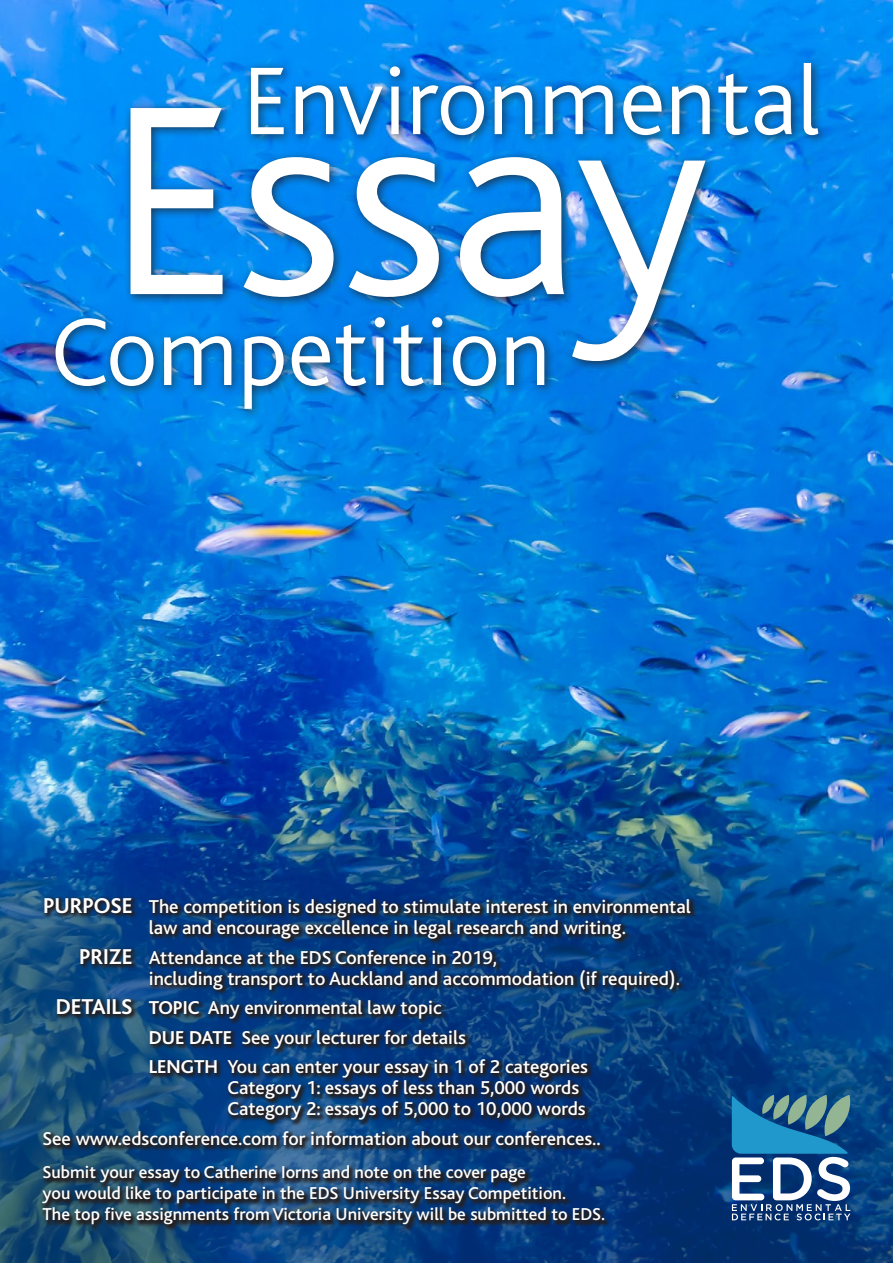
<style>
.page{position:relative;width:893px;height:1263px;background:#fff}
.page>*{position:absolute;margin:0;border:0;box-sizing:border-box;transform-origin:0 0}
.t1{font:300 282.3px "Bliss";color:#fff}
.t2{font:300 100.5px "Bliss";color:#fff}
.t3{font:500 19.5px/21px "Bliss";color:#fff}
.t4{font:500 18px/21px "Bliss";color:#fff}
.s1{font-weight:700;font-size:22.5px}
.s2{font-weight:700}
</style>
<div class="page">
<img style="left:0;top:0;width:893px;height:789px">
<svg style="left:0;top:789px;width:893px;height:474px;background:#0b4a8d"></svg>
<svg style="left:732px;top:1095px;width:118px;height:125px"></svg>
<div style="left:49px;top:57px;width:780px;height:362px;background:#231f20;opacity:.75"></div>
<svg style="left:40px;top:896px;width:657px;height:335px;background:#113867"></svg>
<h2 class="t2" style="left:242px;top:48px;width:579px">Environmental</h2>
<h1 class="t1" style="left:107px;top:53px;width:605px">Essay</h1>
<h2 class="t2" style="left:51px;top:299px;width:501px">Competition</h2>
<p class="t3" style="left:149px;top:897px;width:544px;text-indent:-106px"><span class="s1">PURPOSE</span> The competition is designed to stimulate interest in environmental law and encourage excellence in legal research and writing.</p>
<p class="t3" style="left:149px;top:947px;width:533px;text-indent:-70px"><span class="s1">PRIZE</span> Attendance at the EDS Conference in 2019,<br>including transport to Auckland and accommodation (if required).</p>
<p class="t3" style="left:149px;top:993px;width:441px;line-height:29.5px;text-indent:-93px"><span class="s1">DETAILS</span> <span class="s2">TOPIC</span> Any environmental law topic<br><span class="s2">DUE DATE</span> See your lecturer for details<br><span class="s2">LENGTH</span> You can enter your essay in 1 of 2 categories</p>
<p class="t3" style="left:227px;top:1078px;width:360px">Category 1: essays of less than 5,000 words<br>Category 2: essays of 5,000 to 10,000 words</p>
<p class="t3" style="left:43px;top:1128px;width:560px">See www.edsconference.com for information about our conferences..</p>
<p class="t4" style="left:43px;top:1162px;width:564px">Submit your essay to Catherine Iorns and note on the cover page<br>you would like to participate in the EDS University Essay Competition.<br>The top five assignments from Victoria University will be submitted to EDS.</p>
</div>
